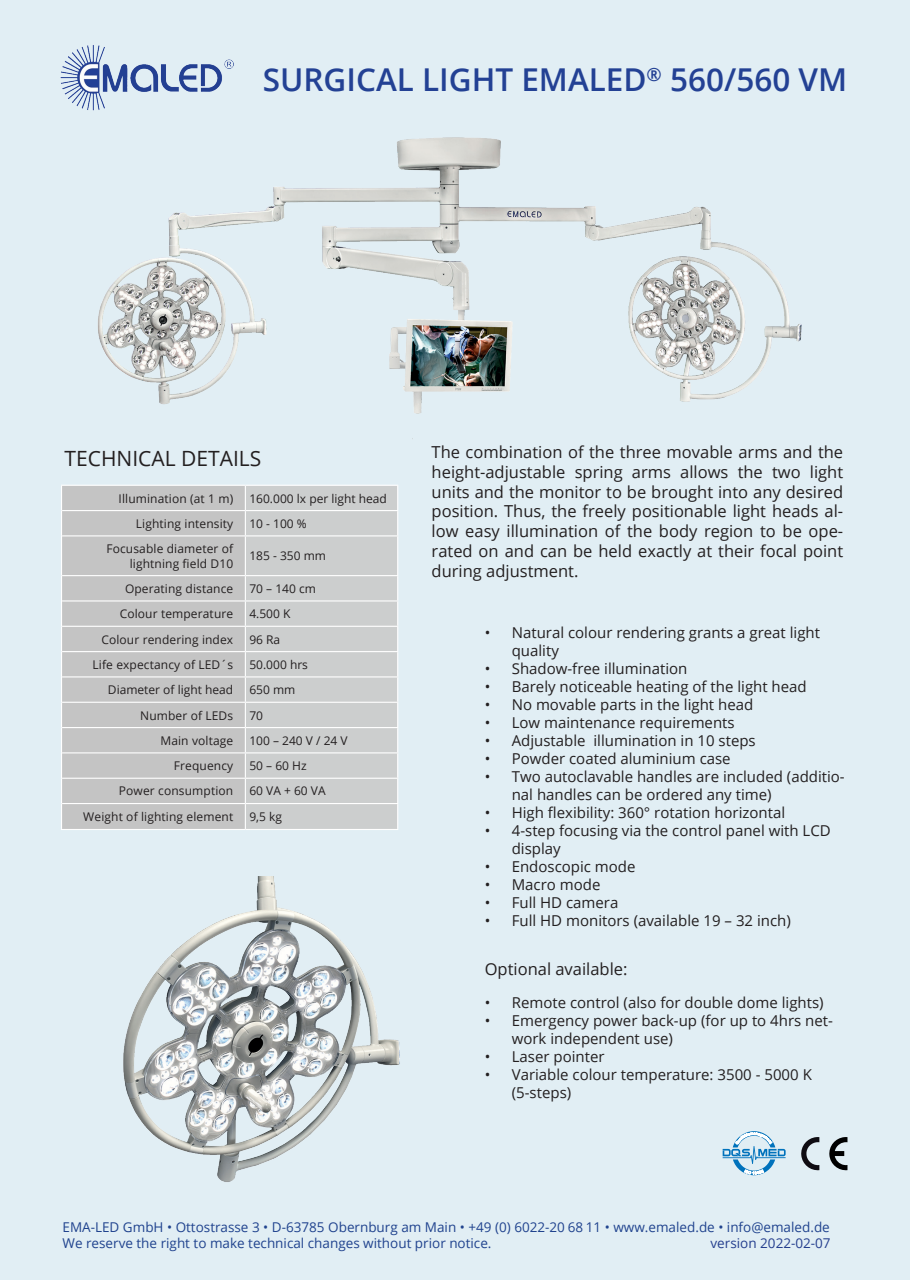
<style>
.page{position:relative;width:910px;height:1280px;background:#e1eef4}
.page>*{position:absolute;margin:0;border:0;box-sizing:border-box;transform-origin:0 0}
.t1{font:600 31.5px "Open Sans";color:#234194}
.t2{font:21px "Open Sans";color:#231f20}
.t3{font:16.5px/19.8px "Open Sans";color:#231f20;text-align:justify}
.t4{font:15px/18px "Open Sans";color:#231f20}
.t5{font:13.5px/16.2px "Open Sans";color:#20438e}
.t6{font:13.5px "Open Sans";color:#253f8e}
.t7{font:12px/14.4px "Open Sans";letter-spacing:.01em;color:#231f20;text-align:right}
</style>
<div class="page">
<div style="left:62px;top:486px;width:183px;height:343px;background:#c4c4c4"></div>
<div style="left:246px;top:496px;width:151px;height:333px;background:#cccece"></div>
<hr style="left:61px;top:485px;width:184px;height:1px;background:#fff">
<hr style="left:62px;top:510px;width:183px;height:1px;background:#fff">
<hr style="left:245px;top:510px;width:153px;height:1px;background:#fff">
<svg style="left:397px;top:496px;width:1px;height:39px"></svg>
<hr style="left:62px;top:535px;width:183px;height:1px;background:#fff">
<hr style="left:245px;top:535px;width:153px;height:1px;background:#fff">
<hr style="left:397px;top:536px;width:1px;height:39px;background:#fff">
<hr style="left:62px;top:575px;width:183px;height:1px;background:#fff">
<hr style="left:245px;top:575px;width:153px;height:1px;background:#fff">
<hr style="left:62px;top:600px;width:183px;height:1px;background:#fff">
<hr style="left:245px;top:600px;width:153px;height:1px;background:#fff">
<hr style="left:62px;top:626px;width:183px;height:1px;background:#fff">
<hr style="left:245px;top:626px;width:153px;height:1px;background:#fff">
<hr style="left:62px;top:651px;width:183px;height:1px;background:#fff">
<hr style="left:245px;top:651px;width:153px;height:1px;background:#fff">
<hr style="left:62px;top:676px;width:183px;height:1px;background:#fff">
<hr style="left:245px;top:676px;width:153px;height:1px;background:#fff">
<hr style="left:62px;top:702px;width:183px;height:1px;background:#fff">
<hr style="left:245px;top:702px;width:153px;height:1px;background:#fff">
<hr style="left:62px;top:727px;width:183px;height:1px;background:#fff">
<hr style="left:245px;top:727px;width:153px;height:1px;background:#fff">
<hr style="left:62px;top:752px;width:183px;height:1px;background:#fff">
<hr style="left:245px;top:752px;width:153px;height:1px;background:#fff">
<hr style="left:62px;top:778px;width:183px;height:1px;background:#fff">
<hr style="left:245px;top:778px;width:153px;height:1px;background:#fff">
<hr style="left:62px;top:803px;width:183px;height:1px;background:#fff">
<hr style="left:245px;top:803px;width:153px;height:1px;background:#fff">
<svg style="left:397px;top:576px;width:1px;height:253px"></svg>
<hr style="left:61px;top:829px;width:184px;height:1px;background:#fff">
<hr style="left:245px;top:829px;width:153px;height:1px;background:#fff">
<svg style="left:61px;top:486px;width:1px;height:50px"></svg>
<svg style="left:245px;top:496px;width:1px;height:39px"></svg>
<hr style="left:61px;top:536px;width:1px;height:40px;background:#fff">
<hr style="left:245px;top:536px;width:1px;height:39px;background:#fff">
<svg style="left:61px;top:576px;width:1px;height:253px"></svg>
<svg style="left:245px;top:576px;width:1px;height:253px"></svg>
<img style="left:61px;top:43px;width:176px;height:69px">
<img style="left:82px;top:116px;width:735px;height:380px">
<img style="left:91px;top:876px;width:328px;height:309px">
<svg style="left:801px;top:1137px;width:18px;height:33px"></svg>
<svg style="left:828px;top:1137px;width:19px;height:33px"></svg>
<svg style="left:723px;top:1131px;width:63px;height:44px;background:#b2d4e8"></svg>
<h1 class="t1" style="left:263px;top:58px;width:586px">SURGICAL LIGHT EMALED<sup>®</sup> 560/560 VM</h1>
<h2 class="t2" style="left:64px;top:444px;width:198px">TECHNICAL DETAILS</h2>
<p class="t3" style="left:432px;top:442px;width:413px">The combination of the three movable arms and the height-adjustable spring arms allows the two light units and the monitor to be brought into any desired position. Thus, the freely positionable light heads al&shy;low easy illumination of the body region to be ope&shy;rated on and can be held exactly at their focal point during adjustment.</p>
<p class="t7" style="left:119px;top:491px;width:116px">Illumination (at 1 m)</p>
<p class="t7" style="left:249px;top:491px;width:139px">160.000 lx per light head</p>
<p class="t7" style="left:136px;top:516px;width:99px">Lighting intensity</p>
<p class="t7" style="left:249px;top:516px;width:59px">10 - 100 %</p>
<p class="t7" style="left:106px;top:541px;width:128px">Focusable diameter of lightning field D10</p>
<p class="t7" style="left:249px;top:548px;width:78px">185 - 350 mm</p>
<p class="t7" style="left:125px;top:581px;width:110px">Operating distance</p>
<p class="t7" style="left:249px;top:581px;width:68px">70 – 140 cm</p>
<p class="t7" style="left:120px;top:606px;width:115px">Colour temperature</p>
<p class="t7" style="left:249px;top:606px;width:43px">4.500 K</p>
<p class="t7" style="left:101px;top:632px;width:133px">Colour rendering index</p>
<p class="t7" style="left:249px;top:632px;width:32px">96 Ra</p>
<p class="t7" style="left:93px;top:657px;width:142px">Life expectancy of LED´s</p>
<p class="t7" style="left:249px;top:657px;width:60px">50.000 hrs</p>
<p class="t7" style="left:108px;top:682px;width:127px">Diameter of light head</p>
<p class="t7" style="left:249px;top:682px;width:48px">650 mm</p>
<p class="t7" style="left:140px;top:708px;width:95px">Number of LEDs</p>
<p class="t7" style="left:249px;top:708px;width:15px">70</p>
<p class="t7" style="left:160px;top:733px;width:74px">Main voltage</p>
<p class="t7" style="left:249px;top:733px;width:100px">100 – 240 V / 24 V</p>
<p class="t7" style="left:174px;top:758px;width:61px">Frequency</p>
<p class="t7" style="left:249px;top:758px;width:59px">50 – 60 Hz</p>
<p class="t7" style="left:119px;top:784px;width:116px">Power consumption</p>
<p class="t7" style="left:249px;top:784px;width:78px">60 VA + 60 VA</p>
<p class="t7" style="left:83px;top:809px;width:151px">Weight of lighting element</p>
<p class="t7" style="left:249px;top:809px;width:34px">9,5 kg</p>
<p class="t4" style="left:512px;top:623px;width:310px;text-indent:-27px">• Natural colour rendering grants a great light quality</p>
<p class="t4" style="left:485px;top:659px;width:204px">• Shadow-free illumination</p>
<p class="t4" style="left:485px;top:677px;width:324px">• Barely noticeable heating of the light head</p>
<p class="t4" style="left:485px;top:695px;width:270px">• No movable parts in the light head</p>
<p class="t4" style="left:485px;top:713px;width:251px">• Low maintenance requirements</p>
<p class="t4" style="left:485px;top:731px;width:273px">• Adjustable illumination in 10 steps</p>
<p class="t4" style="left:485px;top:749px;width:247px">• Powder coated aluminium case</p>
<p class="t4" style="left:512px;top:767px;width:335px;text-indent:-27px">• Two autoclavable handles are included (additio&shy;nal handles can be ordered any time)</p>
<p class="t4" style="left:485px;top:803px;width:302px">• High flexibility: 360° rotation horizontal</p>
<p class="t4" style="left:512px;top:821px;width:321px;text-indent:-27px">• 4-step focusing via the control panel with LCD display</p>
<p class="t4" style="left:485px;top:857px;width:152px">• Endoscopic mode</p>
<p class="t4" style="left:485px;top:875px;width:117px">• Macro mode</p>
<p class="t4" style="left:485px;top:893px;width:135px">• Full HD camera</p>
<p class="t4" style="left:485px;top:911px;width:308px">• Full HD monitors (available 19 – 32 inch)</p>
<p class="t3" style="left:485px;top:959px;width:144px">Optional available:</p>
<p class="t4" style="left:485px;top:993px;width:340px">• Remote control (also for double dome lights)</p>
<p class="t4" style="left:512px;top:1011px;width:323px;text-indent:-27px">• Emergency power back-up (for up to 4hrs net&shy;work independent use)</p>
<p class="t4" style="left:485px;top:1047px;width:121px">• Laser pointer</p>
<p class="t4" style="left:512px;top:1065px;width:302px;text-indent:-27px">• Variable colour temperature: 3500 - 5000 K (5-steps)</p>
<p class="t5" style="left:63px;top:1218px;width:769px">EMA-LED GmbH • Ottostrasse 3 • D-63785 Obernburg am Main • +49 (0) 6022-20 68 11 • www.emaled.de • info@emaled.de<br>We reserve the right to make technical changes without prior notice.</p>
<p class="t6" style="left:711px;top:1234px;width:122px">version 2022-02-07</p>
</div>
